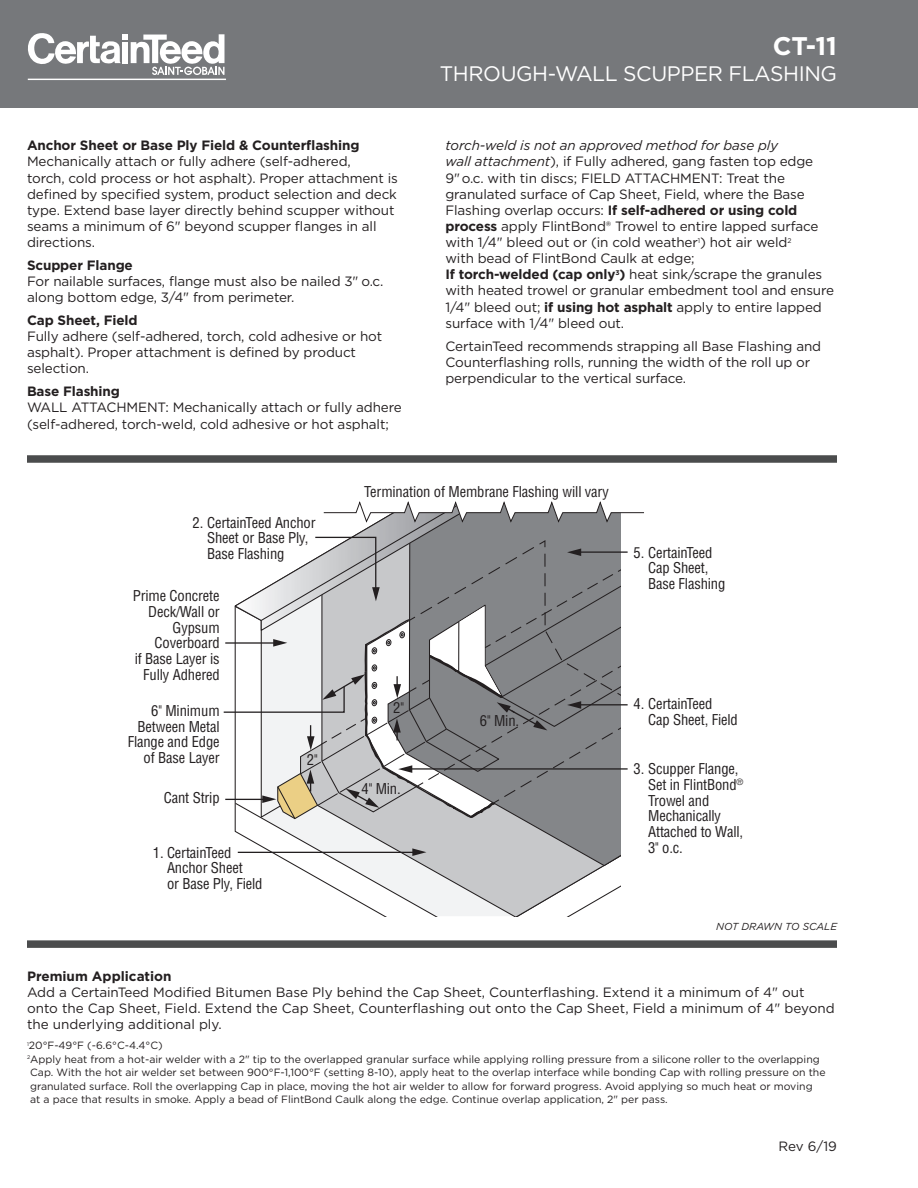
<style>
.page{position:relative;width:918px;height:1188px;background:#fff}
.page>*{position:absolute;margin:0;border:0;box-sizing:border-box;transform-origin:0 0}
.t1{font:700 25.5px "Gotham";color:#fff}
.t2{font:21px "Gotham";letter-spacing:-.02em;color:#fff}
.t3{font:condensed 14.55px/15.6px "Helvetica LT Std";letter-spacing:-.01em;color:#231f20}
.t4{font:13.5px/16.2px "Gotham";letter-spacing:-.01em;color:#231f20}
.t5{font:10.5px/13.5px "Gotham";color:#231f20}
.t6{font:italic 10.2px "Gotham";color:#231f20}
.s1{font-weight:700}
.s2{font-style:italic}
</style>
<div class="page">
<svg style="left:234px;top:820px;width:66px;height:49px"></svg>
<svg style="left:300px;top:820px;width:321px;height:96px"></svg>
<svg style="left:387px;top:820px;width:234px;height:47px;background:#b7b8ba"></svg>
<svg style="left:353px;top:524px;width:268px;height:12px;background:#909194"></svg>
<svg style="left:323px;top:501px;width:321px;height:23px"></svg>
<hr style="left:238px;top:852px;width:177px;height:1px;background:#231f20">
<svg style="left:412px;top:848px;width:14px;height:8px"></svg>
<svg style="left:223px;top:536px;width:405px;height:284px"></svg>
<div style="left:0;top:0;width:918px;height:108px;background:#76787b"></div>
<svg style="left:28px;top:33px;width:197px;height:42px"></svg>
<hr style="left:28px;top:79px;width:198px;height:1px;background:#fff">
<div style="left:27px;top:455px;width:810px;height:8px;background:#4b4c4d"></div>
<div style="left:27px;top:940px;width:810px;height:8px;background:#4b4c4d"></div>
<p class="t4" style="left:27px;top:137px;width:372px"><span class="s1">Anchor Sheet or Base Ply Field &amp; Counterflashing </span>Mechanically attach or fully adhere (self-adhered,<br>torch, cold process or hot asphalt). Proper attachment is defined by specified system, product selection and deck type. Extend base layer directly behind scupper without seams a minimum of 6" beyond scupper flanges in all directions.</p>
<p class="t4" style="left:27px;top:257px;width:358px"><span class="s1">Scupper Flange<br></span>For nailable surfaces, flange must also be nailed 3" o.c. along bottom edge, 3/4" from perimeter.</p>
<p class="t4" style="left:27px;top:312px;width:357px"><span class="s1">Cap Sheet, Field<br></span>Fully adhere (self-adhered, torch, cold adhesive or hot asphalt). Proper attachment is defined by product selection.</p>
<p class="t4" style="left:27px;top:383px;width:376px"><span class="s1">Base Flashing<br></span>WALL ATTACHMENT: Mechanically attach or fully adhere (self-adhered, torch-weld, cold adhesive or hot asphalt;</p>
<p class="t1" style="left:773px;top:29px;width:66px">CT-11</p>
<p class="t2" style="left:440px;top:60px;width:399px">THROUGH-WALL SCUPPER FLASHING</p>
<p class="t4" style="left:446px;top:137px;width:390px"><span class="s2">torch-weld is not an approved method for base ply<br>wall attachment</span>), if Fully adhered, gang fasten top edge<br>9" o.c. with tin discs; FIELD ATTACHMENT: Treat the granulated surface of Cap Sheet, Field, where the Base Flashing overlap occurs: <span class="s1">If self-adhered or using cold process</span> apply FlintBond® Trowel to entire lapped surface with 1/4" bleed out or (in cold weather<sup>1</sup>) hot air weld<sup>2<br></sup>with bead of FlintBond Caulk at edge;<br><span class="s1">If torch-welded (cap only</span><sup>3</sup><span class="s1">)</span> heat sink/scrape the granules with heated trowel or granular embedment tool and ensure 1/4" bleed out; <span class="s1">if using hot asphalt</span> apply to entire lapped surface with 1/4" bleed out.</p>
<p class="t4" style="left:446px;top:337px;width:377px">CertainTeed recommends strapping all Base Flashing and<br>Counterflashing rolls, running the width of the roll up or perpendicular to the vertical surface.</p>
<p class="t3" style="left:207px;top:515px;width:110px;text-indent:-15px">2. CertainTeed Anchor<br>Sheet or Base Ply,<br>Base Flashing</p>
<p class="t3" style="left:133px;top:588px;width:88px;text-align:right">Prime Concrete<br>Deck/Wall or<br>Gypsum<br>Coverboard<br>if Base Layer is<br>Fully Adhered</p>
<p class="t3" style="left:128px;top:703px;width:93px;text-align:right">6" Minimum<br>Between Metal<br>Flange and Edge of Base Layer</p>
<p class="t3" style="left:164px;top:789px;width:57px">Cant Strip</p>
<p class="t3" style="left:167px;top:844px;width:97px;text-indent:-14px">1. CertainTeed<br>Anchor Sheet<br>or Base Ply, Field</p>
<p class="t3" style="left:307px;top:752px;width:12px">2"</p>
<p class="t3" style="left:364px;top:484px;width:246px">Termination of Membrane Flashing will vary</p>
<p class="t3" style="left:648px;top:544px;width:79px;text-indent:-15px">5. CertainTeed<br>Cap Sheet,<br>Base Flashing</p>
<p class="t3" style="left:393px;top:700px;width:12px">2"</p>
<p class="t3" style="left:362px;top:781px;width:41px">4" Min.</p>
<p class="t3" style="left:480px;top:712px;width:41px">6" Min.</p>
<p class="t3" style="left:648px;top:696px;width:91px;text-indent:-15px">4. CertainTeed<br>Cap Sheet, Field</p>
<p class="t3" style="left:648px;top:761px;width:97px;text-indent:-15px">3. Scupper Flange,<br>Set in FlintBond<sup>®<br></sup>Trowel and<br>Mechanically<br>Attached to Wall,<br>3" o.c.</p>
<p class="t6" style="left:716px;top:920px;width:122px">NOT DRAWN TO SCALE</p>
<p class="t4" style="left:27px;top:968px;width:809px"><span class="s1">Premium Application<br></span>Add a CertainTeed Modified Bitumen Base Ply behind the Cap Sheet, Counterflashing. Extend it a minimum of 4" out onto the Cap Sheet, Field. Extend the Cap Sheet, Counterflashing out onto the Cap Sheet, Field a minimum of 4" beyond the underlying additional ply.</p>
<p class="t5" style="left:27px;top:1039px;width:800px"><sup>1</sup>20°F-49°F (-6.6°C-4.4°C)<br><sup>2</sup>Apply heat from a hot-air welder with a 2" tip to the overlapped granular surface while applying rolling pressure from a silicone roller to the overlapping Cap. With the hot air welder set between 900°F-1,100°F (setting 8-10), apply heat to the overlap interface while bonding Cap with rolling pressure on the granulated surface. Roll the overlapping Cap in place, moving the hot air welder to allow for forward progress. Avoid applying so much heat or moving<br>at a pace that results in smoke. Apply a bead of FlintBond Caulk along the edge. Continue overlap application, 2" per pass.</p>
<p class="t4" style="left:779px;top:1138px;width:60px">Rev 6/19</p>
</div>
